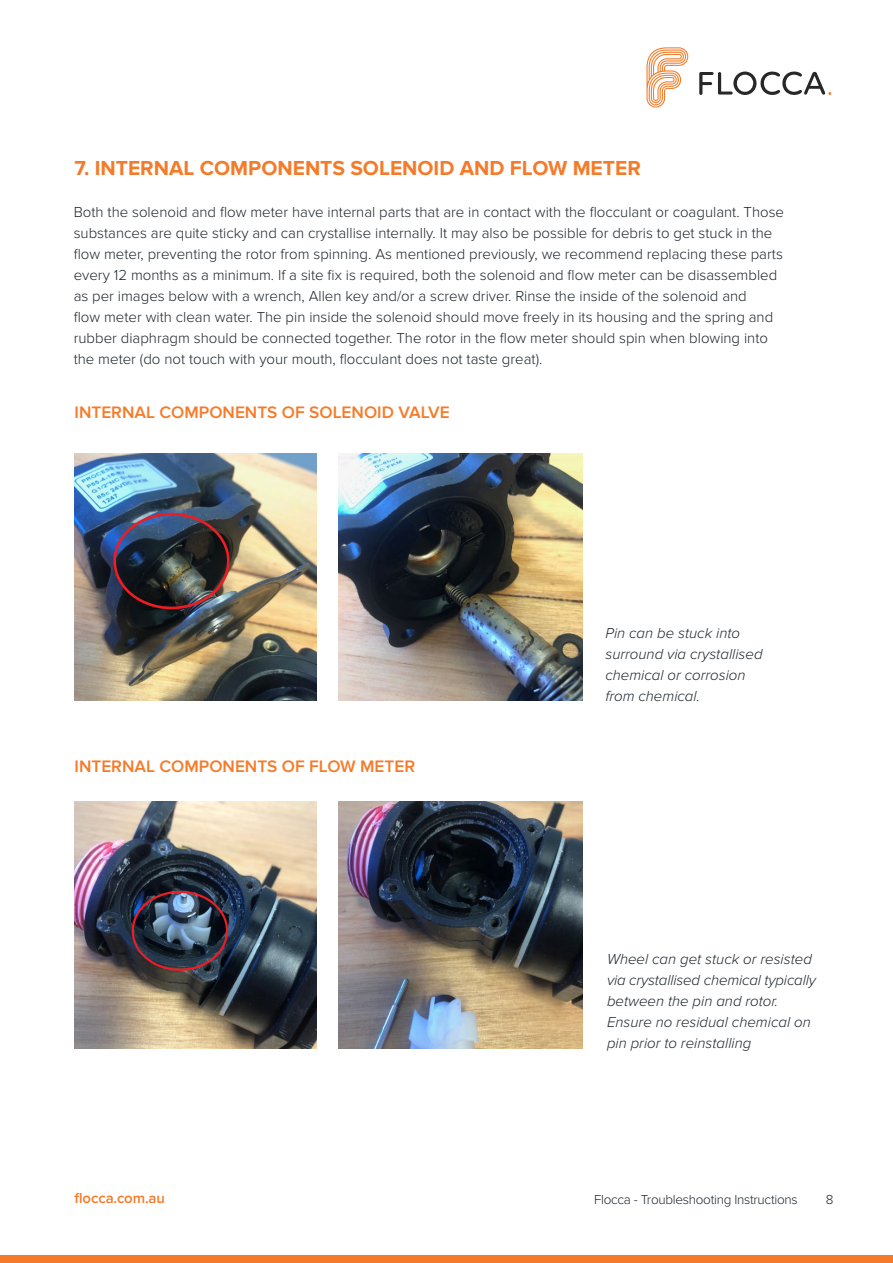
<style>
.page{position:relative;width:893px;height:1263px;background:#fff}
.page>*{position:absolute;margin:0;border:0;box-sizing:border-box;transform-origin:0 0}
.t1{font:700 21px "Proxima Nova";color:#f47b29}
.t2{font:600 17.25px "Proxima Nova";color:#f47b29}
.t3{font:300 15px/21px "Proxima Nova";color:#1d252c}
.t4{font:italic 300 15px/21px "Proxima Nova";color:#1d252c}
.t5{font:600 15px "Proxima Nova";letter-spacing:-.01em;color:#f47b29}
.t6{font:300 13.5px "Proxima Nova";letter-spacing:-.02em;color:#1d252c}
</style>
<div class="page">
<svg style="left:699px;top:71px;width:132px;height:24px"></svg>
<svg style="left:646px;top:47px;width:42px;height:61px"></svg>
<img style="left:75px;top:454px;width:241px;height:247px">
<img style="left:75px;top:801px;width:241px;height:247px">
<img style="left:339px;top:454px;width:244px;height:247px">
<img style="left:339px;top:801px;width:244px;height:247px">
<div style="left:113px;top:513px;width:117px;height:96px;border:3px solid #ed1d24;border-radius:50%"></div>
<div style="left:132px;top:891px;width:96px;height:80px;border:2px solid #ed1d24;border-radius:50%"></div>
<div style="left:0;top:1255px;width:893px;height:8px;background:#f47b29"></div>
<h1 class="t1" style="left:75px;top:156px;width:568px">7. INTERNAL COMPONENTS SOLENOID AND FLOW METER</h1>
<p class="t3" style="left:74px;top:202px;width:712px">Both the solenoid and flow meter have internal parts that are in contact with the flocculant or coagulant. Those substances are quite sticky and can crystallise internally. It may also be possible for debris to get stuck in the flow meter, preventing the rotor from spinning. As mentioned previously, we recommend replacing these parts every 12 months as a minimum. If a site fix is required, both the solenoid and flow meter can be disassembled as per images below with a wrench, Allen key and/or a screw driver. Rinse the inside of the solenoid and<br>flow meter with clean water. The pin inside the solenoid should move freely in its housing and the spring and rubber diaphragm should be connected together. The rotor in the flow meter should spin when blowing into the meter (do not touch with your mouth, flocculant does not taste great).</p>
<p class="t2" style="left:75px;top:402px;width:377px">INTERNAL COMPONENTS OF SOLENOID VALVE</p>
<p class="t2" style="left:75px;top:756px;width:342px">INTERNAL COMPONENTS OF FLOW METER</p>
<p class="t4" style="left:605px;top:623px;width:159px">Pin can be stuck into surround via crystallised chemical or corrosion from chemical.</p>
<p class="t4" style="left:607px;top:949px;width:210px">Wheel can get stuck or resisted via crystallised chemical typically between the pin and rotor.<br>Ensure no residual chemical on pin prior to reinstalling</p>
<p class="t5" style="left:75px;top:1190px;width:92px">flocca.com.au</p>
<p class="t6" style="left:826px;top:1192px;width:9px">8</p>
<p class="t6" style="left:594px;top:1192px;width:205px">Flocca - Troubleshooting Instructions</p>
</div>
